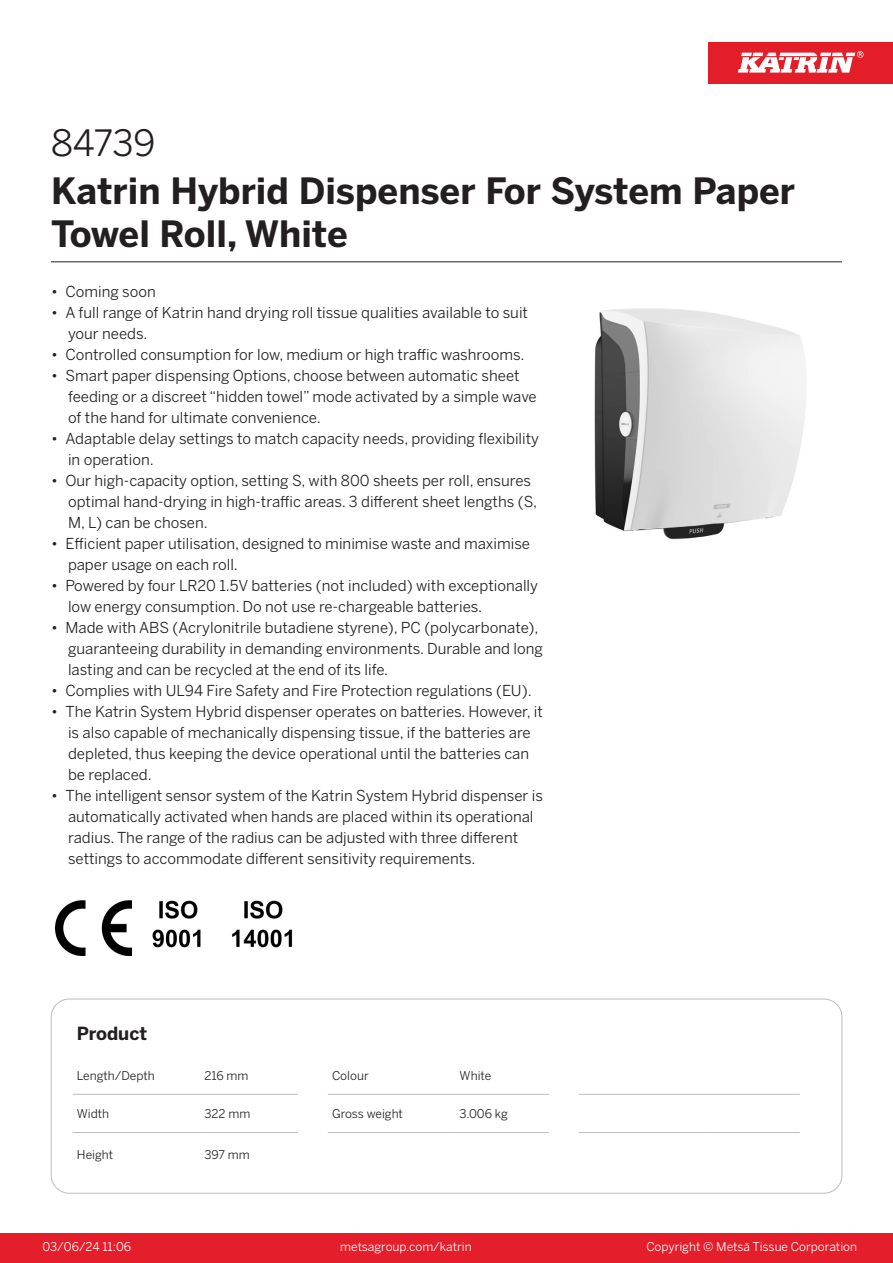
<style>
.page{position:relative;width:893px;height:1263px;background:#fff}
.page>*{position:absolute;margin:0;border:0;box-sizing:border-box;transform-origin:0 0}
.Product_Name{font:700 36px/43.2px "Benton Sans";color:#231f20}
.External_material_co{font:36px "Benton Sans";letter-spacing:-.01em;color:#231f20}
.T_TableHeader{font:700 18px "Benton Sans";color:#231f20}
.MarketingBullets{font:15px/21px "Benton Sans";color:#231f20}
.T_TableBody{font:12px "Benton Sans";color:#231f20}
.t1{font:12px "Benton Sans";color:#fff}
</style>
<div class="page">
<div style="left:0;top:1233px;width:893px;height:30px;background:#e41e2b"></div>
<div style="left:708px;top:43px;width:185px;height:41px;background:#e31e28"></div>
<svg style="left:738px;top:51px;width:126px;height:22px"></svg>
<hr style="left:73px;top:1094px;width:127px;height:1px;background:#bcbdc0">
<hr style="left:200px;top:1094px;width:98px;height:1px;background:#bcbdc0">
<hr style="left:328px;top:1094px;width:127px;height:1px;background:#bcbdc0">
<hr style="left:455px;top:1094px;width:94px;height:1px;background:#bcbdc0">
<hr style="left:579px;top:1094px;width:127px;height:1px;background:#bcbdc0">
<hr style="left:706px;top:1094px;width:94px;height:1px;background:#bcbdc0">
<hr style="left:73px;top:1132px;width:127px;height:1px;background:#bcbdc0">
<hr style="left:200px;top:1132px;width:98px;height:1px;background:#bcbdc0">
<hr style="left:328px;top:1132px;width:127px;height:1px;background:#bcbdc0">
<hr style="left:455px;top:1132px;width:94px;height:1px;background:#bcbdc0">
<hr style="left:579px;top:1132px;width:127px;height:1px;background:#bcbdc0">
<hr style="left:706px;top:1132px;width:94px;height:1px;background:#bcbdc0">
<div style="left:51px;top:999px;width:791px;height:194px;border:1px solid #bcbdc0;border-radius:18px"></div>
<img style="left:594px;top:308px;width:212px;height:232px">
<img style="left:55px;top:900px;width:77px;height:57px">
<img style="left:152px;top:900px;width:49px;height:48px">
<img style="left:232px;top:900px;width:61px;height:48px">
<hr style="left:51px;top:261px;width:791px;height:1px;background:#231f20">
<p class="External_material_co" style="left:51px;top:121px;width:106px">84739</p>
<p class="Product_Name" style="left:51px;top:170px;width:746px">Katrin Hybrid Dispenser For System Paper<br>Towel Roll, White</p>
<p class="MarketingBullets" style="left:51px;top:281px;width:106px">• Coming soon</p>
<p class="MarketingBullets" style="left:68px;top:302px;width:462px;text-indent:-17px">• A full range of Katrin hand drying roll tissue qualities available to suit your needs.</p>
<p class="MarketingBullets" style="left:51px;top:344px;width:475px">• Controlled consumption for low, medium or high traffic washrooms.</p>
<p class="MarketingBullets" style="left:68px;top:365px;width:470px;text-indent:-17px">• Smart paper dispensing Options, choose between automatic sheet feeding or a discreet “hidden towel” mode activated by a simple wave of the hand for ultimate convenience.</p>
<p class="MarketingBullets" style="left:68px;top:428px;width:472px;text-indent:-17px">• Adaptable delay settings to match capacity needs, providing flexibility in operation.</p>
<p class="MarketingBullets" style="left:68px;top:470px;width:471px;text-indent:-17px">• Our high-capacity option, setting S, with 800 sheets per roll, ensures optimal hand-drying in high-traffic areas. 3 different sheet lengths (S,<br>M, L) can be chosen.</p>
<p class="MarketingBullets" style="left:68px;top:533px;width:464px;text-indent:-17px">• Efficient paper utilisation, designed to minimise waste and maximise paper usage on each roll.</p>
<p class="MarketingBullets" style="left:68px;top:575px;width:472px;text-indent:-17px">• Powered by four LR20 1.5V batteries (not included) with exceptionally low energy consumption. Do not use re-chargeable batteries.</p>
<p class="MarketingBullets" style="left:68px;top:617px;width:476px;text-indent:-17px">• Made with ABS (Acrylonitrile butadiene styrene), PC (polycarbonate), guaranteeing durability in demanding environments. Durable and long lasting and can be recycled at the end of its life.</p>
<p class="MarketingBullets" style="left:51px;top:680px;width:482px">• Complies with UL94 Fire Safety and Fire Protection regulations (EU).</p>
<p class="MarketingBullets" style="left:68px;top:701px;width:476px;text-indent:-17px">• The Katrin System Hybrid dispenser operates on batteries. However, it is also capable of mechanically dispensing tissue, if the batteries are depleted, thus keeping the device operational until the batteries can be replaced.</p>
<p class="MarketingBullets" style="left:68px;top:785px;width:477px;text-indent:-17px">• The intelligent sensor system of the Katrin System Hybrid dispenser is automatically activated when hands are placed within its operational radius. The range of the radius can be adjusted with three different settings to accommodate different sensitivity requirements.</p>
<p class="T_TableHeader" style="left:77px;top:1022px;width:72px">Product</p>
<p class="T_TableBody" style="left:77px;top:1068px;width:79px">Length/Depth</p>
<p class="T_TableBody" style="left:204px;top:1068px;width:46px">216 mm</p>
<p class="T_TableBody" style="left:332px;top:1068px;width:38px">Colour</p>
<p class="T_TableBody" style="left:460px;top:1068px;width:33px">White</p>
<p class="T_TableBody" style="left:77px;top:1106px;width:34px">Width</p>
<p class="T_TableBody" style="left:204px;top:1106px;width:47px">322 mm</p>
<p class="T_TableBody" style="left:332px;top:1106px;width:72px">Gross weight</p>
<p class="T_TableBody" style="left:460px;top:1106px;width:50px">3.006 kg</p>
<p class="T_TableBody" style="left:77px;top:1147px;width:38px">Height</p>
<p class="T_TableBody" style="left:204px;top:1147px;width:47px">397 mm</p>
<p class="t1" style="left:43px;top:1239px;width:90px">03/06/24 11:06</p>
<p class="t1" style="left:340px;top:1239px;width:133px">metsagroup.com/katrin</p>
<p class="t1" style="left:646px;top:1239px;width:212px">Copyright © Metsä Tissue Corporation</p>
</div>
